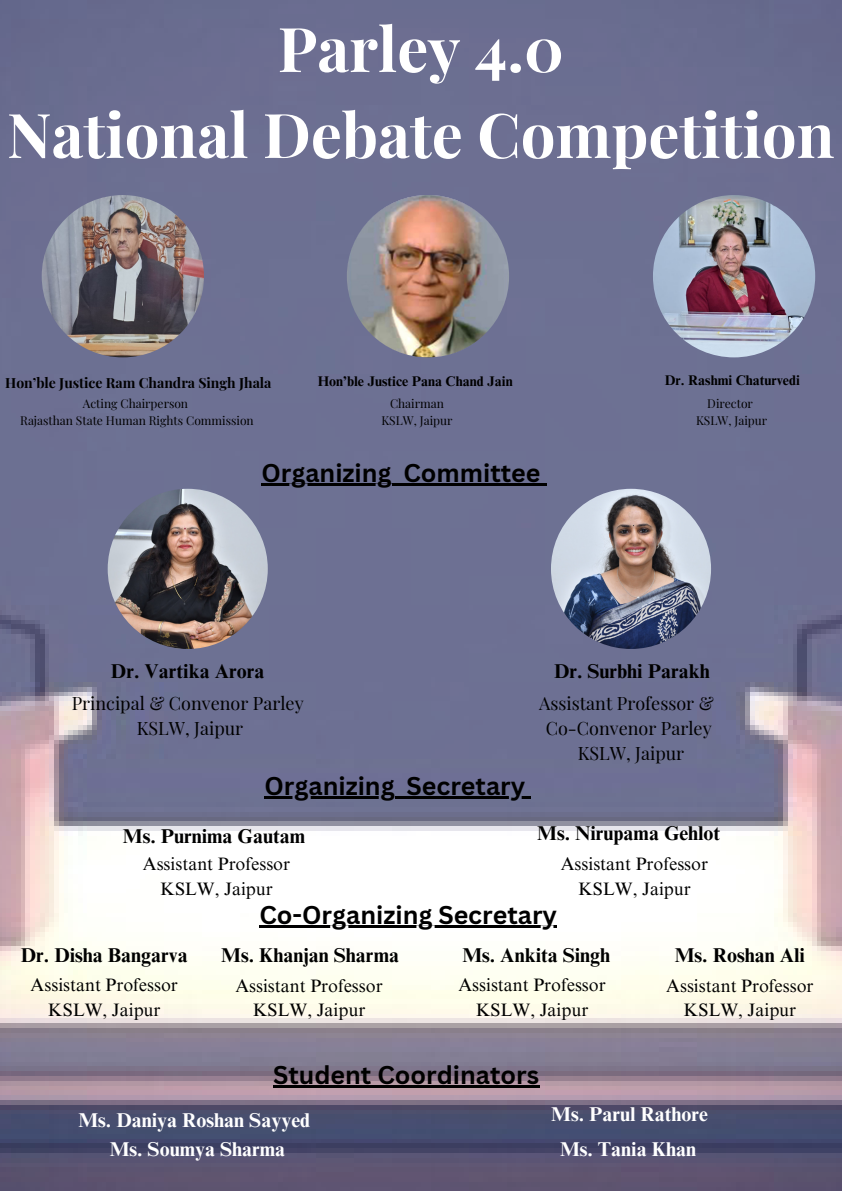
<style>
.page{position:relative;width:842px;height:1191px;background:#fff}
.page>*{position:absolute;margin:0;border:0;box-sizing:border-box;transform-origin:0 0}
.t1{font:700 61.7px/85.9px "Playfair Display";color:#fff;text-align:center}
.t2{font:700 25px "Canva Sans";color:#000}
.t3{font:700 20px "Times NRMT Pro";color:#000}
.t4{font:700 20px "Times NRMT Pro";color:#fff}
.t5{font:18px/24.8px "Times NRMT Pro";color:#000;text-align:center}
.t6{font:18px/24.8px "Playfair Display";color:#000;text-align:center}
.t7{font:700 14px "Times NRMT Pro";color:#000}
.t8{font:700 14px "Playfair Display";color:#000}
.t9{font:12px/16.5px "Playfair Display";color:#000;text-align:center}
</style>
<div class="page">
<img style="left:0;top:0;width:842px;height:1190px">
<img style="left:42px;top:195px;width:162px;height:162px;border-radius:50%">
<img style="left:347px;top:195px;width:162px;height:162px;border-radius:50%">
<img style="left:653px;top:195px;width:162px;height:162px;border-radius:50%">
<img style="left:108px;top:488px;width:160px;height:161px;border-radius:50%">
<img style="left:551px;top:488px;width:160px;height:161px;border-radius:50%">
<hr style="left:264px;top:796px;width:131px;height:2px;background:#000">
<svg style="left:395px;top:796px;width:12px;height:2px"></svg>
<hr style="left:407px;top:796px;width:118px;height:2px;background:#000">
<svg style="left:525px;top:796px;width:6px;height:2px"></svg>
<hr style="left:259px;top:925px;width:298px;height:2px;background:#000">
<hr style="left:261px;top:483px;width:131px;height:3px;background:#000">
<svg style="left:392px;top:483px;width:11px;height:3px"></svg>
<hr style="left:403px;top:483px;width:138px;height:3px;background:#000">
<svg style="left:541px;top:483px;width:5px;height:3px"></svg>
<hr style="left:273px;top:1085px;width:266px;height:2px;background:#000">
<h1 class="t1" style="left:7px;top:3px;width:829px">Parley 4.0<br>National Debate Competition</h1>
<p class="t8" style="left:5px;top:372px;width:268px">Hon’ble Justice Ram Chandra Singh Jhala</p>
<p class="t9" style="left:20px;top:395px;width:235px">Acting Chairperson<br>Rajasthan State Human Rights Commission</p>
<p class="t7" style="left:318px;top:376px;width:196px">Hon’ble Justice Pana Chand Jain</p>
<p class="t9" style="left:381px;top:395px;width:73px">Chairman<br>KSLW, Jaipur</p>
<h2 class="t2" style="left:261px;top:455px;width:281px">Organizing Committee</h2>
<p class="t7" style="left:665px;top:374px;width:137px">Dr. Rashmi Chaturvedi</p>
<p class="t9" style="left:696px;top:395px;width:73px">Director<br>KSLW, Jaipur</p>
<p class="t3" style="left:111px;top:663px;width:155px">Dr. Vartika Arora</p>
<p class="t6" style="left:72px;top:690px;width:234px">Principal &amp; Convenor Parley<br>KSLW, Jaipur</p>
<p class="t3" style="left:554px;top:663px;width:157px">Dr. Surbhi Parakh</p>
<p class="t6" style="left:539px;top:690px;width:176px">Assistant Professor &amp;<br>Co-Convenor Parley<br>KSLW, Jaipur</p>
<h2 class="t2" style="left:264px;top:768px;width:262px">Organizing Secretary</h2>
<p class="t3" style="left:123px;top:828px;width:184px">Ms. Purnima Gautam</p>
<p class="t3" style="left:537px;top:825px;width:185px">Ms. Nirupama Gehlot</p>
<p class="t5" style="left:143px;top:853px;width:149px">Assistant Professor<br>KSLW, Jaipur</p>
<p class="t5" style="left:561px;top:853px;width:149px">Assistant Professor<br>KSLW, Jaipur</p>
<h2 class="t2" style="left:259px;top:897px;width:299px">Co-Organizing Secretary</h2>
<p class="t3" style="left:221px;top:947px;width:179px">Ms. Khanjan Sharma</p>
<p class="t3" style="left:462px;top:947px;width:149px">Ms. Ankita Singh</p>
<p class="t5" style="left:458px;top:974px;width:149px">Assistant Professor<br>KSLW, Jaipur</p>
<p class="t3" style="left:21px;top:947px;width:168px">Dr. Disha Bangarva</p>
<p class="t5" style="left:31px;top:974px;width:149px">Assistant Professor<br>KSLW, Jaipur</p>
<p class="t5" style="left:235px;top:975px;width:149px">Assistant Professor<br>KSLW, Jaipur</p>
<p class="t3" style="left:675px;top:947px;width:132px">Ms. Roshan Ali</p>
<p class="t5" style="left:666px;top:975px;width:149px">Assistant Professor<br>KSLW, Jaipur</p>
<h2 class="t2" style="left:273px;top:1056px;width:268px">Student Coordinators</h2>
<p class="t4" style="left:78px;top:1111px;width:233px">Ms. Daniya Roshan Sayyed</p>
<p class="t4" style="left:551px;top:1106px;width:158px">Ms. Parul Rathore</p>
<p class="t4" style="left:110px;top:1140px;width:177px">Ms. Soumya Sharma</p>
<p class="t4" style="left:560px;top:1141px;width:138px">Ms. Tania Khan</p>
</div>
